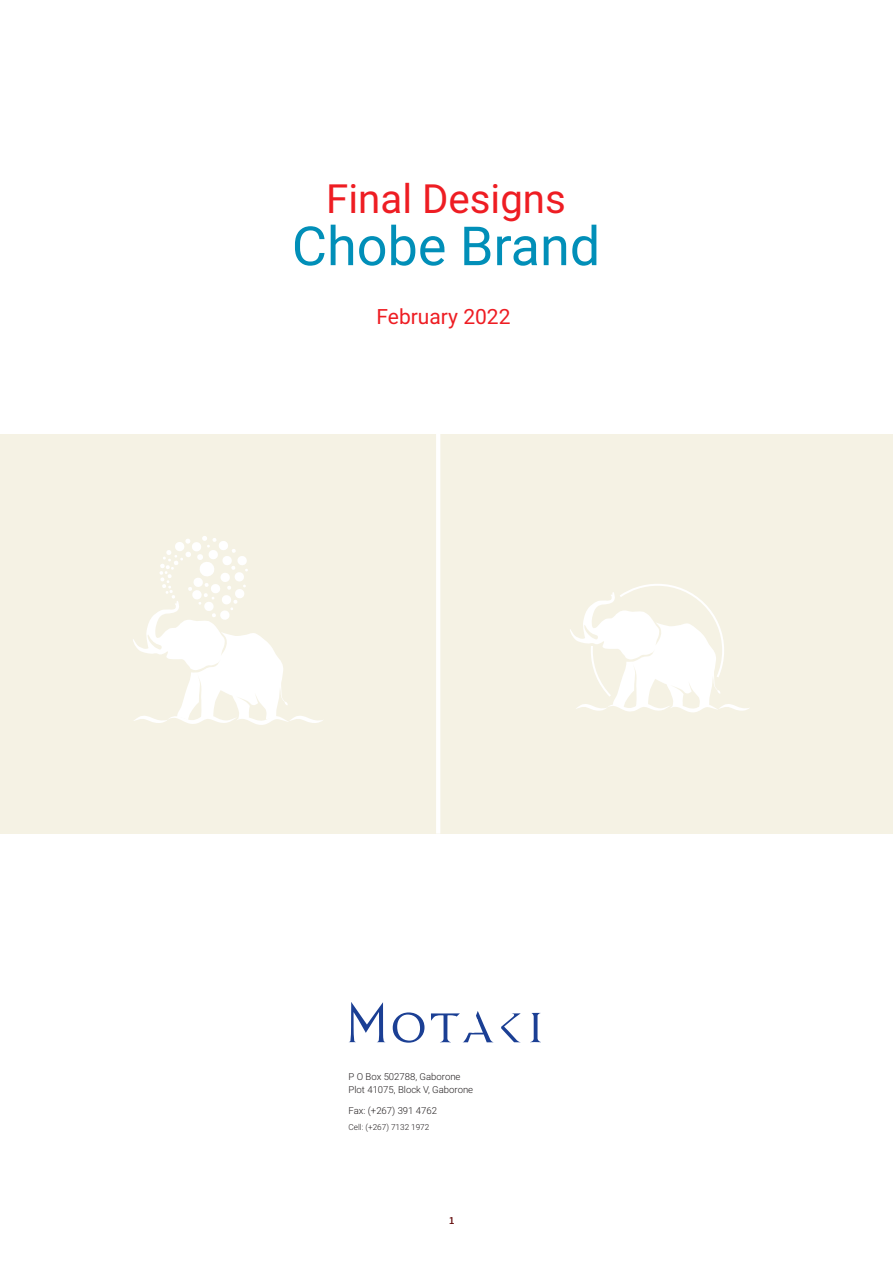
<style>
.page{position:relative;width:893px;height:1263px;background:#fff}
.page>*{position:absolute;margin:0;border:0;box-sizing:border-box;transform-origin:0 0}
.t1{font:54px "Roboto";color:#018fb8}
.t2{font:40.2px "Roboto";color:#ee1d23}
.t3{font:21px "Roboto";color:#ee1d23}
.t4{font:600 10.5px "Sukhumvit Set";color:#5d0000}
.t5{font:300 9.6px/12.6px "Roboto";color:#231f20}
.t6{font:300 8.25px "Roboto";color:#231f20}
</style>
<div class="page">
<div style="left:0;top:434px;width:892px;height:400px;background:#f5f2e4"></div>
<svg style="left:501px;top:1013px;width:20px;height:29px"></svg>
<svg style="left:349px;top:1002px;width:36px;height:40px"></svg>
<svg style="left:393px;top:1012px;width:31px;height:31px"></svg>
<svg style="left:431px;top:1011px;width:62px;height:31px"></svg>
<svg style="left:530px;top:1013px;width:11px;height:29px"></svg>
<hr style="left:436px;top:425px;width:4px;height:409px;background:#fff">
<svg style="left:133px;top:536px;width:190px;height:189px"></svg>
<svg style="left:570px;top:584px;width:179px;height:129px"></svg>
<h2 class="t2" style="left:326px;top:180px;width:241px">Final Designs</h2>
<h1 class="t1" style="left:292px;top:222px;width:310px">Chobe Brand</h1>
<h3 class="t3" style="left:377px;top:307px;width:136px">February 2022</h3>
<p class="t5" style="left:349px;top:1071px;width:126px">P O Box 502788, Gaborone<br>Plot 41075, Block V, Gaborone</p>
<p class="t5" style="left:349px;top:1104px;width:90px">Fax: (+267) 391 4762</p>
<p class="t6" style="left:349px;top:1123px;width:82px">Cell: (+267) 7132 1972</p>
<p class="t4" style="left:449px;top:1214px;width:8px">1</p>
</div>
